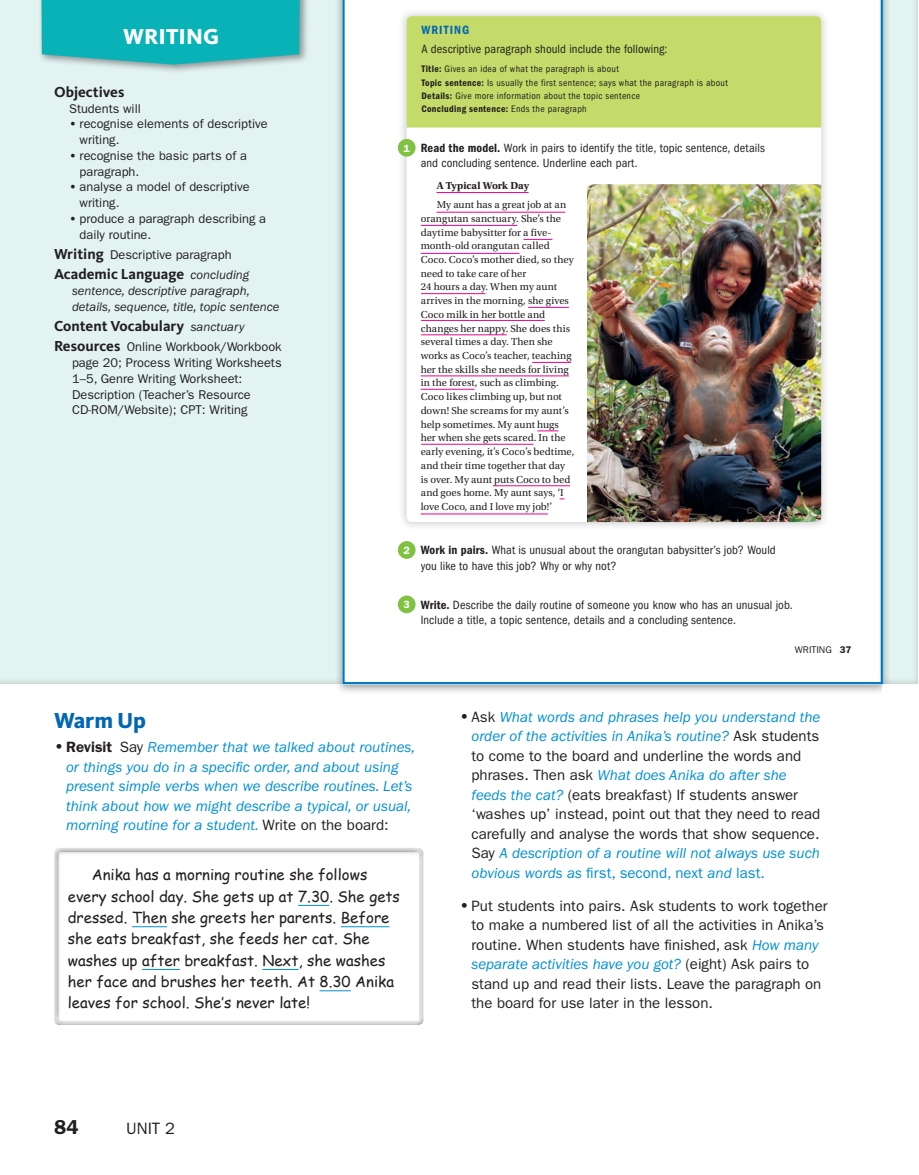
<style>
.page{position:relative;width:919px;height:1175px;background:#fff}
.page>*{position:absolute;margin:0;border:0;box-sizing:border-box;transform-origin:0 0}
.t1{font:800 22.5px "Kievit OT";color:#fff}
.t2{font:800 22.5px "Kievit OT";letter-spacing:-.005em;color:#0166b3}
.t3{font:600 20.25px "ITC Franklin Gothic Std";color:#231f20}
.t4{font:16.5px "ITC Franklin Gothic Std";color:#231f20}
.t5{font:15px/19.5px "ITC Franklin Gothic Std";color:#231f20}
.t6{font:15px/21.3px "Comic Sans MS";color:#231f20}
.t7{font:italic 15px/19.5px "ITC Franklin Gothic Std";color:#008fd5}
.t8{font:700 15px "Kievit OT";color:#231f20}
.t9{font:12.75px/15.8px "ITC Franklin Gothic Std";color:#231f20}
.t10{font:italic 12.75px/15.8px "ITC Franklin Gothic Std";color:#231f20}
.t11{font:condensed 12.45px/15px "ITC Franklin Gothic Std";letter-spacing:.005em;color:#231f20}
.t12{font:12.45px "ITC Franklin Gothic Std Dm Cd";letter-spacing:.085em;color:#0166b3}
.t13{font:10.65px/13.6px "Utopia Std";color:#231f20}
.t14{font:600 10.65px "ITC Franklin Gothic Std";color:#fff}
.t15{font:condensed 9.75px/13.4px "ITC Franklin Gothic Std";letter-spacing:.03em;color:#231f20}
.t16{font:9.75px "ITC Franklin Gothic Std";color:#231f20}
.s1{font-weight:600}
.s2{font-family:"Kievit OT";font-weight:700;font-size:15px}
.s3{font-family:"ITC Franklin Gothic Std";font-weight:400;font-style:italic;font-size:12.75px}
.s4{font-family:"ITC Franklin Gothic Std Dm Cd";font-stretch:normal}
.s5{font-weight:700}
.s6{font-weight:600;font-style:normal;font-size:16.5px;color:#231f20}
.s7{font-weight:600;font-style:normal;color:#231f20}
.s8{font-style:normal;color:#231f20}
.s9{font-weight:600;font-size:16.5px}
.s10{font-style:italic;color:#008fd5}
.s11{color:#008fd5}
</style>
<div class="page">
<div style="left:0;top:0;width:918px;height:1175px;background:#e2f3f2"></div>
<div style="left:0;top:684px;width:918px;height:491px;background:#fff"></div>
<div style="left:910px;top:0;width:8px;height:1175px;background:#dcedec"></div>
<div style="left:334px;top:0;width:557px;height:695px;background:#231f20;opacity:.45"></div>
<div style="left:882px;top:684px;width:36px;height:491px;background:#fff"></div>
<img style="left:342px;top:0;width:540px;height:684px">
<div style="left:38px;top:0;width:271px;height:74px;background:#231f20;opacity:.45"></div>
<svg style="left:41px;top:0;width:259px;height:65px;background:#17b3b8"></svg>
<div style="left:53px;top:845px;width:372px;height:181px;background:#231f20;opacity:.5"></div>
<hr style="left:298px;top:905px;width:31px;height:1px;background:#008fd5">
<hr style="left:132px;top:926px;width:35px;height:1px;background:#008fd5">
<hr style="left:340px;top:926px;width:49px;height:1px;background:#008fd5">
<hr style="left:142px;top:969px;width:38px;height:1px;background:#008fd5">
<hr style="left:262px;top:969px;width:36px;height:1px;background:#008fd5">
<hr style="left:319px;top:990px;width:31px;height:1px;background:#008fd5">
<p class="t1" style="left:123px;top:23px;width:97px">WRITING</p>
<p class="t8" style="left:54px;top:84px;width:72px">Objectives</p>
<p class="t9" style="left:69px;top:101px;width:73px">Students will</p>
<p class="t9" style="left:80px;top:116px;width:189px;text-indent:-11px"><span class="s1">•</span> recognise elements of descriptive writing.</p>
<p class="t9" style="left:80px;top:148px;width:169px;text-indent:-11px"><span class="s1">•</span> recognise the basic parts of a paragraph.</p>
<p class="t9" style="left:80px;top:179px;width:171px;text-indent:-11px"><span class="s1">•</span> analyse a model of descriptive writing.</p>
<p class="t9" style="left:80px;top:211px;width:188px;text-indent:-11px"><span class="s1">•</span> produce a paragraph describing a daily routine.</p>
<p class="t9" style="left:54px;top:247px;width:179px"><span class="s2">Writing</span> Descriptive paragraph</p>
<p class="t8" style="left:54px;top:265px;width:197px">Academic Language <span class="s3">concluding</span></p>
<p class="t10" style="left:72px;top:283px;width:209px">sentence, descriptive paragraph, details, sequence, title, topic sentence</p>
<p class="t8" style="left:54px;top:317px;width:192px">Content Vocabulary <span class="s3">sanctuary</span></p>
<p class="t9" style="left:72px;top:339px;width:211px;text-indent:-18px"><span class="s2">Resources</span> Online Workbook/Workbook page 20; Process Writing Worksheets 1–5, Genre Writing Worksheet:<br>Description (Teacher’s Resource CD-ROM/Website); CPT: Writing</p>
<p class="t12" style="left:421px;top:23px;width:49px">WRITING</p>
<p class="t11" style="left:421px;top:41px;width:247px">A descriptive paragraph should include the following:</p>
<p class="t15" style="left:421px;top:63px;width:308px"><span class="s4">Title:</span> Gives an idea of what the paragraph is about<br><span class="s4">Topic sentence:</span> Is usually the first sentence; says what the paragraph is about <span class="s4">details:</span> Give more information about the topic sentence<br><span class="s4">concluding sentence:</span> Ends the paragraph</p>
<p class="t14" style="left:403px;top:142px;width:8px">1</p>
<p class="t11" style="left:420px;top:141px;width:345px"><span class="s4">read the model.</span> Work in pairs to identify the title, topic sentence, details and concluding sentence. Underline each part.</p>
<p class="t13" style="left:436px;top:176px;width:131px;line-height:19px"><span class="s5">A Typical Work Day<br></span>My aunt has a great job at an</p>
<p class="t13" style="left:420px;top:212px;width:155px">orangutan sanctuary. She’s the daytime babysitter for a five&shy;month-old orangutan called<br>Coco. Coco’s mother died, so they need to take care of her<br>24 hours a day. When my aunt arrives in the morning, she gives<br>Coco milk in her bottle and changes her nappy. She does this several times a day. Then she works as Coco’s teacher, teaching her the skills she needs for living in the forest, such as climbing.<br>Coco likes climbing up, but not down! She screams for my aunt’s help sometimes. My aunt hugs her when she gets scared. In the early evening, it’s Coco’s bedtime, and their time together that day is over. My aunt puts Coco to bed and goes home. My aunt says, ‘I love Coco, and I love my job!’</p>
<p class="t14" style="left:403px;top:544px;width:8px">2</p>
<p class="t11" style="left:420px;top:543px;width:356px"><span class="s4">Work in pairs.</span> What is unusual about the orangutan babysitter’s job? Would you like to have this job? Why or why not?</p>
<p class="t14" style="left:403px;top:598px;width:8px">3</p>
<p class="t11" style="left:420px;top:597px;width:373px"><span class="s4">Write.</span> Describe the daily routine of someone you know who has an unusual job.<br>Include a title, a topic sentence, details and a concluding sentence.</p>
<p class="t16" style="left:794px;top:644px;width:58px">wrItING <span class="s1">37</span></p>
<p class="t2" style="left:54px;top:707px;width:93px">Warm Up</p>
<p class="t7" style="left:66px;top:738px;width:350px;text-indent:-12px"><span class="s6">•</span> <span class="s7">Revisit</span> <span class="s8">Say</span> Remember that we talked about routines, or things you do in a specific order, and about using present simple verbs when we describe routines. Let’s think about how we might describe a typical, or usual, morning routine for a student. <span class="s8">Write on the board:</span></p>
<p class="t6" style="left:68px;top:863px;width:333px;text-indent:24px">Anika has a morning routine she follows every school day. She gets up at 7.30. She gets dressed. Then she greets her parents. Before she eats breakfast, she feeds her cat. She washes up after breakfast. Next, she washes her face and brushes her teeth. At 8.30 Anika leaves for school. She’s never late!</p>
<p class="t3" style="left:54px;top:1115px;width:26px">84</p>
<p class="t4" style="left:126px;top:1119px;width:50px">UNIT 2</p>
<p class="t5" style="left:471px;top:707px;width:350px;text-indent:-12px"><span class="s9">•</span> Ask <span class="s10">What words and phrases help you understand the order of the activities in Anika’s routine?</span> Ask students to come to the board and underline the words and phrases. Then ask <span class="s10">What does Anika do after she feeds the cat?</span> (eats breakfast) If students answer ‘washes up’ instead, point out that they need to read carefully and analyse the words that show sequence.<br>Say <span class="s10">A description of a routine will not always use such obvious words as</span> <span class="s11">first, second, next</span> <span class="s10">and</span> <span class="s11">last.</span></p>
<p class="t5" style="left:471px;top:896px;width:357px;text-indent:-12px"><span class="s9">•</span> Put students into pairs. Ask students to work together to make a numbered list of all the activities in Anika’s routine. When students have finished, ask <span class="s10">How many separate activities have you got?</span> (eight) Ask pairs to stand up and read their lists. Leave the paragraph on the board for use later in the lesson.</p>
</div>
